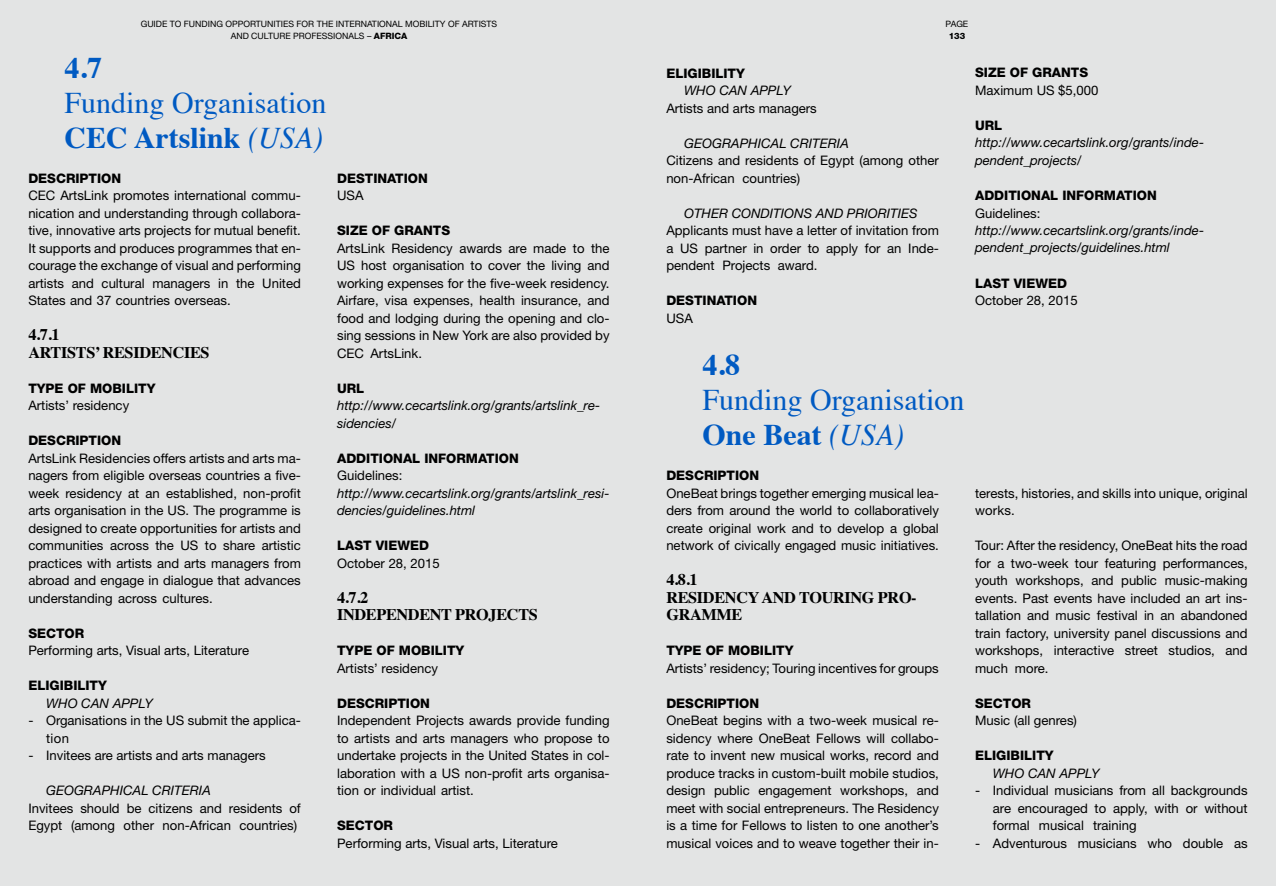
<style>
.page{position:relative;width:1276px;height:886px;background:#e3e4e4}
.page>*{position:absolute;margin:0;border:0;box-sizing:border-box;transform-origin:0 0}
.t1{font:30px/35px "Times";color:#005ac2}
.t2{font:700 30px "Times";color:#005ac2}
.t3{font:700 16.25px/17.5px "Times";letter-spacing:-.02em;color:#000}
.t4{font:13.12px/17.5px "Helvetica Neue";color:#000;text-align:justify}
.t5{font:italic 13.12px/17.5px "Helvetica Neue";color:#000}
.t6{font:800 13.12px "Helvetica Neue";color:#000}
.t7{font:8.75px/11.2px "Helvetica Neue";color:#000;text-align:center}
.t8{font:800 8.75px "Helvetica Neue";color:#000}
.s1{font-weight:800}
.s2{font-weight:700}
.s3{font-style:italic}
</style>
<div class="page">
<p class="t7" style="left:141px;top:18px;width:358px">Guide to funding opportunities for the international mobility of artists and culture professionals – <span class="s1">AFRICA</span></p>
<p class="t7" style="left:945px;top:18px;width:24px">PAGE</p>
<p class="t8" style="left:948px;top:30px;width:18px">133</p>
<h1 class="t2" style="left:65px;top:39px;width:39px">4.7</h1>
<h1 class="t1" style="left:65px;top:82px;width:263px">Funding Organisation<br><span class="s2">CEC ARTSLINK</span> <span class="s3">(USA)</span></h1>
<p class="t6" style="left:28px;top:170px;width:20px">DESCRIPTION</p>
<p class="t4" style="left:28px;top:186px;width:274px">CEC ArtsLink promotes international commu&shy;nication and understanding through collabora&shy;tive, innovative arts projects for mutual benefit.<br>It supports and produces programmes that en&shy;courage the exchange of visual and performing artists and cultural managers in the United States and 37 countries overseas.</p>
<p class="t3" style="left:28px;top:324px;width:180px">4.7.1<br>ARTISTS ’ RESIDENCIES</p>
<p class="t6" style="left:28px;top:380px;width:19px">TYPE</p>
<p class="t6" style="left:68px;top:380px;width:32px">OF MOBILITY</p>
<p class="t4" style="left:28px;top:396px;width:102px">Artists’ residency</p>
<p class="t6" style="left:28px;top:433px;width:20px">DESCRIPTION</p>
<p class="t4" style="left:28px;top:449px;width:274px">ArtsLink Residencies offers artists and arts ma&shy;nagers from eligible overseas countries a five&shy;week residency at an established, non-profit arts organisation in the US. The programme is designed to create opportunities for artists and communities across the US to share artistic practices with artists and arts managers from abroad and engage in dialogue that advances understanding across cultures.</p>
<p class="t6" style="left:28px;top:625px;width:19px">SECTOR</p>
<p class="t4" style="left:28px;top:641px;width:222px">Performing arts, Visual arts, Literature</p>
<p class="t6" style="left:28px;top:678px;width:17px">ELIGIBILITY</p>
<p class="t5" style="left:46px;top:694px;width:46px">Who can</p>
<p class="t5" style="left:113px;top:694px;width:10px">apply</p>
<p class="t4" style="left:46px;top:711px;width:256px;text-indent:-18px">- Organisations in the US submit the applica&shy;tion</p>
<p class="t4" style="left:28px;top:746px;width:239px">- Invitees are artists and arts managers</p>
<p class="t5" style="left:46px;top:781px;width:20px">Geographical</p>
<p class="t5" style="left:152px;top:781px;width:9px">criteria</p>
<p class="t4" style="left:28px;top:799px;width:274px">Invitees should be citizens and residents of<br>Egypt (among other non-African countries)</p>
<p class="t6" style="left:337px;top:170px;width:19px">DESTINATION</p>
<p class="t4" style="left:337px;top:186px;width:28px">USA</p>
<p class="t6" style="left:337px;top:222px;width:17px">SIZE</p>
<p class="t6" style="left:372px;top:222px;width:33px">OF GRANTS</p>
<p class="t4" style="left:337px;top:239px;width:274px">ArtsLink Residency awards are made to the US host organisation to cover the living and working expenses for the five-week residency.<br>Airfare, visa expenses, health insurance, and food and lodging during the opening and clo&shy;sing sessions in New York are also provided by CEC ArtsLink.</p>
<p class="t6" style="left:337px;top:380px;width:29px">URL</p>
<p class="t5" style="left:337px;top:396px;width:265px">http://www.cecartslink.org/grants/artslink_re&shy;sidencies/</p>
<p class="t6" style="left:337px;top:450px;width:19px">ADDITIONAL</p>
<p class="t6" style="left:424px;top:450px;width:10px">INFORMATION</p>
<p class="t4" style="left:337px;top:466px;width:67px">Guidelines:</p>
<p class="t5" style="left:337px;top:484px;width:274px">http://www.cecartslink.org/grants/artslink_resi&shy;dencies/guidelines.html</p>
<p class="t6" style="left:337px;top:537px;width:18px">LAST</p>
<p class="t6" style="left:376px;top:537px;width:10px">VIEWED</p>
<p class="t4" style="left:337px;top:554px;width:104px">October 28, 2015</p>
<p class="t3" style="left:337px;top:587px;width:140px">4.7.2<br>INDEPENDENT PROJ</p>
<p class="t3" style="left:496px;top:604px;width:40px">ECTS</p>
<p class="t6" style="left:337px;top:643px;width:19px">TYPE</p>
<p class="t6" style="left:376px;top:643px;width:32px">OF MOBILITY</p>
<p class="t4" style="left:337px;top:659px;width:102px">Artists’ residency</p>
<p class="t6" style="left:337px;top:695px;width:20px">DESCRIPTION</p>
<p class="t4" style="left:337px;top:711px;width:274px">Independent Projects awards provide funding to artists and arts managers who propose to undertake projects in the United States in col&shy;laboration with a US non-profit arts organisa&shy;tion or individual artist.</p>
<p class="t6" style="left:337px;top:818px;width:19px">SECTOR</p>
<p class="t4" style="left:337px;top:834px;width:222px">Performing arts, Visual arts, Literature</p>
<p class="t6" style="left:666px;top:65px;width:17px">ELIGIBILITY</p>
<p class="t5" style="left:684px;top:81px;width:46px">Who can</p>
<p class="t5" style="left:750px;top:81px;width:10px">apply</p>
<p class="t4" style="left:666px;top:99px;width:152px">Artists and arts managers</p>
<p class="t5" style="left:684px;top:134px;width:20px">Geographical</p>
<p class="t5" style="left:790px;top:134px;width:9px">criteria</p>
<p class="t4" style="left:666px;top:151px;width:274px">Citizens and residents of Egypt (among other non-African countries)</p>
<p class="t5" style="left:684px;top:204px;width:20px">Other</p>
<p class="t5" style="left:731px;top:204px;width:9px">conditions</p>
<p class="t5" style="left:816px;top:204px;width:11px">and</p>
<p class="t5" style="left:847px;top:204px;width:9px">priorities</p>
<p class="t4" style="left:666px;top:221px;width:274px">Applicants must have a letter of invitation from a US partner in order to apply for an Inde&shy;pendent Projects award.</p>
<p class="t6" style="left:666px;top:292px;width:19px">DESTINATION</p>
<p class="t4" style="left:666px;top:309px;width:28px">USA</p>
<p class="t6" style="left:975px;top:65px;width:17px">SIZE</p>
<p class="t6" style="left:1010px;top:65px;width:33px">OF GRANTS</p>
<p class="t4" style="left:975px;top:81px;width:125px">Maximum US $5,000</p>
<p class="t6" style="left:975px;top:117px;width:29px">URL</p>
<p class="t5" style="left:975px;top:134px;width:230px">http://www.cecartslink.org/grants/inde&shy;pendent_projects/</p>
<p class="t6" style="left:975px;top:187px;width:19px">ADDITIONAL</p>
<p class="t6" style="left:1062px;top:187px;width:10px">INFORMATION</p>
<p class="t4" style="left:975px;top:204px;width:67px">Guidelines:</p>
<p class="t5" style="left:975px;top:221px;width:230px">http://www.cecartslink.org/grants/inde&shy;pendent_projects/guidelines.html</p>
<p class="t6" style="left:975px;top:275px;width:18px">LAST</p>
<p class="t6" style="left:1013px;top:275px;width:10px">VIEWED</p>
<p class="t4" style="left:975px;top:291px;width:104px">October 28, 2015</p>
<h1 class="t2" style="left:702px;top:336px;width:39px">4.8</h1>
<h1 class="t1" style="left:702px;top:380px;width:263px">Funding Organisation<br><span class="s2">ONE BEAT</span> <span class="s3">(USA)</span></h1>
<p class="t6" style="left:666px;top:468px;width:20px">DESCRIPTION</p>
<p class="t4" style="left:666px;top:484px;width:274px">OneBeat brings together emerging musical lea&shy;ders from around the world to collaboratively create original work and to develop a global network of civically engaged music initiatives.</p>
<p class="t3" style="left:666px;top:569px;width:252px">4.8.1<br>RESIDENCY AND TOURING PRO -<br>GRAMM</p>
<p class="t3" style="left:731px;top:604px;width:12px">E</p>
<p class="t6" style="left:666px;top:643px;width:19px">TYPE</p>
<p class="t6" style="left:706px;top:643px;width:32px">OF MOBILITY</p>
<p class="t4" style="left:666px;top:659px;width:274px">Artists’ residency; Touring incentives for groups</p>
<p class="t6" style="left:666px;top:695px;width:20px">DESCRIPTION</p>
<p class="t4" style="left:666px;top:711px;width:274px">OneBeat begins with a two-week musical re&shy;sidency where OneBeat Fellows will collabo&shy;rate to invent new musical works, record and produce tracks in custom-built mobile studios, design public engagement workshops, and meet with social entrepreneurs. The Residency is a time for Fellows to listen to one another’s musical voices and to weave together their in-</p>
<p class="t4" style="left:975px;top:484px;width:274px">terests, histories, and skills into unique, original works.</p>
<p class="t4" style="left:975px;top:536px;width:274px">Tour: After the residency, OneBeat hits the road for a two-week tour featuring performances, youth workshops, and public music-making events. Past events have included an art ins&shy;tallation and music festival in an abandoned train factory, university panel discussions and workshops, interactive street studios, and much more.</p>
<p class="t6" style="left:975px;top:695px;width:19px">SECTOR</p>
<p class="t4" style="left:975px;top:711px;width:103px">Music (all genres)</p>
<p class="t6" style="left:975px;top:747px;width:17px">ELIGIBILITY</p>
<p class="t5" style="left:993px;top:764px;width:46px">Who can</p>
<p class="t5" style="left:1059px;top:764px;width:10px">apply</p>
<p class="t4" style="left:993px;top:781px;width:256px;text-indent:-18px">- Individual musicians from all backgrounds are encouraged to apply, with or without formal musical training</p>
<p class="t4" style="left:975px;top:834px;width:274px">- Adventurous musicians who double as</p>
</div>
